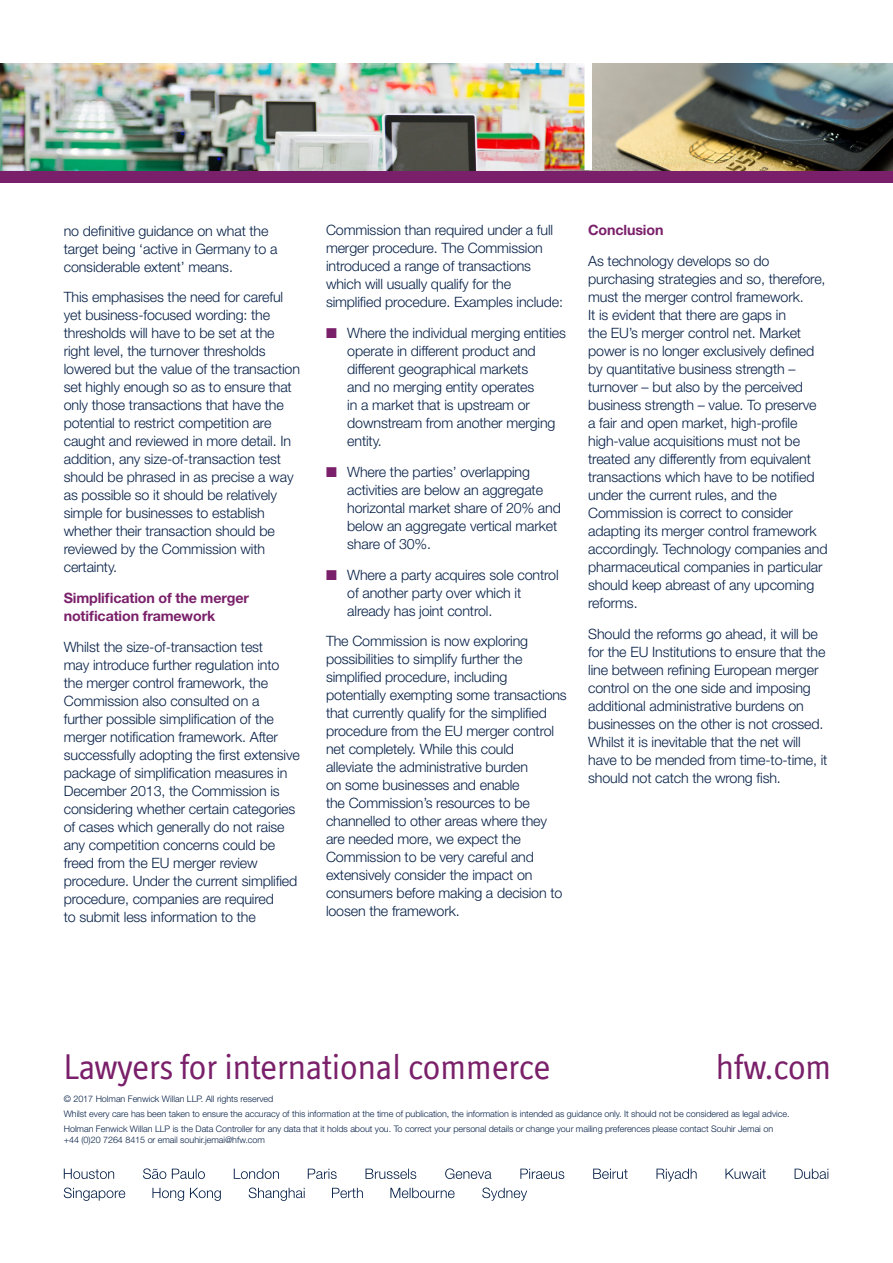
<style>
.page{position:relative;width:893px;height:1263px;background:#fff}
.page>*{position:absolute;margin:0;border:0;box-sizing:border-box;transform-origin:0 0}
.t1{font:36px "Officina Display ITC Std";color:#7a206a}
.t2{font:300 14.25px/18px "Helvetica Neue LT Std";letter-spacing:-.01em;color:#062047}
.t3{font:700 14.25px/18px "Helvetica Neue LT Std";letter-spacing:-.01em;color:#7a206a}
.t4{font:300 9px/15px "Helvetica Neue LT Std";letter-spacing:-.005em;color:#062047}
.s1{color:#7a206a}
</style>
<div class="page">
<div style="left:0;top:170px;width:893px;height:13px;background:#7a206a"></div>
<img style="left:592px;top:64px;width:301px;height:106px">
<img style="left:0;top:64px;width:584px;height:106px">
<svg style="left:143px;top:1168px;width:62px;height:11px"></svg>
<svg style="left:234px;top:1168px;width:45px;height:11px"></svg>
<svg style="left:308px;top:1168px;width:29px;height:11px"></svg>
<svg style="left:366px;top:1168px;width:50px;height:11px"></svg>
<svg style="left:445px;top:1168px;width:46px;height:11px"></svg>
<svg style="left:520px;top:1168px;width:44px;height:11px"></svg>
<svg style="left:593px;top:1168px;width:35px;height:11px"></svg>
<svg style="left:656px;top:1168px;width:41px;height:13px"></svg>
<svg style="left:725px;top:1168px;width:41px;height:11px"></svg>
<svg style="left:795px;top:1168px;width:33px;height:11px"></svg>
<svg style="left:249px;top:1187px;width:56px;height:14px"></svg>
<svg style="left:152px;top:1188px;width:69px;height:13px"></svg>
<svg style="left:64px;top:1187px;width:61px;height:14px"></svg>
<svg style="left:390px;top:1188px;width:65px;height:10px"></svg>
<svg style="left:482px;top:1187px;width:45px;height:14px"></svg>
<svg style="left:332px;top:1188px;width:31px;height:10px"></svg>
<svg style="left:64px;top:1168px;width:50px;height:11px"></svg>
<p class="t2" style="left:64px;top:221px;width:215px">no definitive guidance on what the target being ‘active in Germany to a considerable extent’ means.</p>
<p class="t2" style="left:64px;top:288px;width:238px">This emphasises the need for careful yet business-focused wording: the thresholds will have to be set at the right level, the turnover thresholds lowered but the value of the transaction set highly enough so as to ensure that only those transactions that have the potential to restrict competition are caught and reviewed in more detail. In addition, any size-of-transaction test should be phrased in as precise a way as possible so it should be relatively simple for businesses to establish whether their transaction should be reviewed by the Commission with certainty.</p>
<p class="t3" style="left:64px;top:589px;width:187px">Simplification of the merger notification framework</p>
<p class="t2" style="left:64px;top:637px;width:238px">Whilst the size-of-transaction test<br>may introduce further regulation into the merger control framework, the Commission also consulted on a further possible simplification of the merger notification framework. After successfully adopting the first extensive package of simplification measures in December 2013, the Commission is considering whether certain categories of cases which generally do not raise any competition concerns could be freed from the EU merger review procedure. Under the current simplified procedure, companies are required<br>to submit less information to the</p>
<p class="t2" style="left:326px;top:221px;width:239px">Commission than required under a full merger procedure. The Commission introduced a range of transactions which will usually qualify for the simplified procedure. Examples include:</p>
<p class="t2" style="left:347px;top:324px;width:220px;text-indent:-21px"><span class="s1">■</span> Where the individual merging entities operate in different product and different geographical markets<br>and no merging entity operates<br>in a market that is upstream or downstream from another merging entity.</p>
<p class="t2" style="left:347px;top:463px;width:215px;text-indent:-21px"><span class="s1">■</span> Where the parties’ overlapping activities are below an aggregate horizontal market share of 20% and below an aggregate vertical market share of 30%.</p>
<p class="t2" style="left:347px;top:565px;width:213px;text-indent:-21px"><span class="s1">■</span> Where a party acquires sole control of another party over which it already has joint control.</p>
<p class="t2" style="left:326px;top:632px;width:242px">The Commission is now exploring possibilities to simplify further the simplified procedure, including potentially exempting some transactions that currently qualify for the simplified procedure from the EU merger control net completely. While this could<br>alleviate the administrative burden<br>on some businesses and enable<br>the Commission’s resources to be channelled to other areas where they are needed more, we expect the Commission to be very careful and extensively consider the impact on consumers before making a decision to loosen the framework.</p>
<p class="t3" style="left:588px;top:221px;width:77px">Conclusion</p>
<p class="t2" style="left:588px;top:252px;width:241px">As technology develops so do purchasing strategies and so, therefore, must the merger control framework.<br>It is evident that there are gaps in<br>the EU’s merger control net. Market power is no longer exclusively defined by quantitative business strength – turnover – but also by the perceived business strength – value. To preserve<br>a fair and open market, high-profile high-value acquisitions must not be treated any differently from equivalent transactions which have to be notified under the current rules, and the Commission is correct to consider adapting its merger control framework accordingly. Technology companies and pharmaceutical companies in particular should keep abreast of any upcoming reforms.</p>
<p class="t2" style="left:588px;top:624px;width:241px">Should the reforms go ahead, it will be for the EU Institutions to ensure that the line between refining European merger control on the one side and imposing additional administrative burdens on businesses on the other is not crossed.<br>Whilst it is inevitable that the net will have to be mended from time-to-time, it should not catch the wrong fish.</p>
<h1 class="t1" style="left:64px;top:1046px;width:488px">Lawyers for international commerce</h1>
<h1 class="t1" style="left:716px;top:1046px;width:117px">hfw.com</h1>
<p class="t4" style="left:64px;top:1091px;width:727px">© 2017 Holman Fenwick Willan LLP. All rights reserved<br>Whilst every care has been taken to ensure the accuracy of this information at the time of publication, the information is intended as guidance only. It should not be considered as legal advice.<br>Holman Fenwick Willan LLP is the Data Controller for any data that it holds about you. To correct your personal details or change your mailing preferences please contact Souhir Jemai on</p>
<p class="t4" style="left:64px;top:1132px;width:203px">+44 (0)20 7264 8415 or email souhir.jemai@hfw.com</p>
</div>
